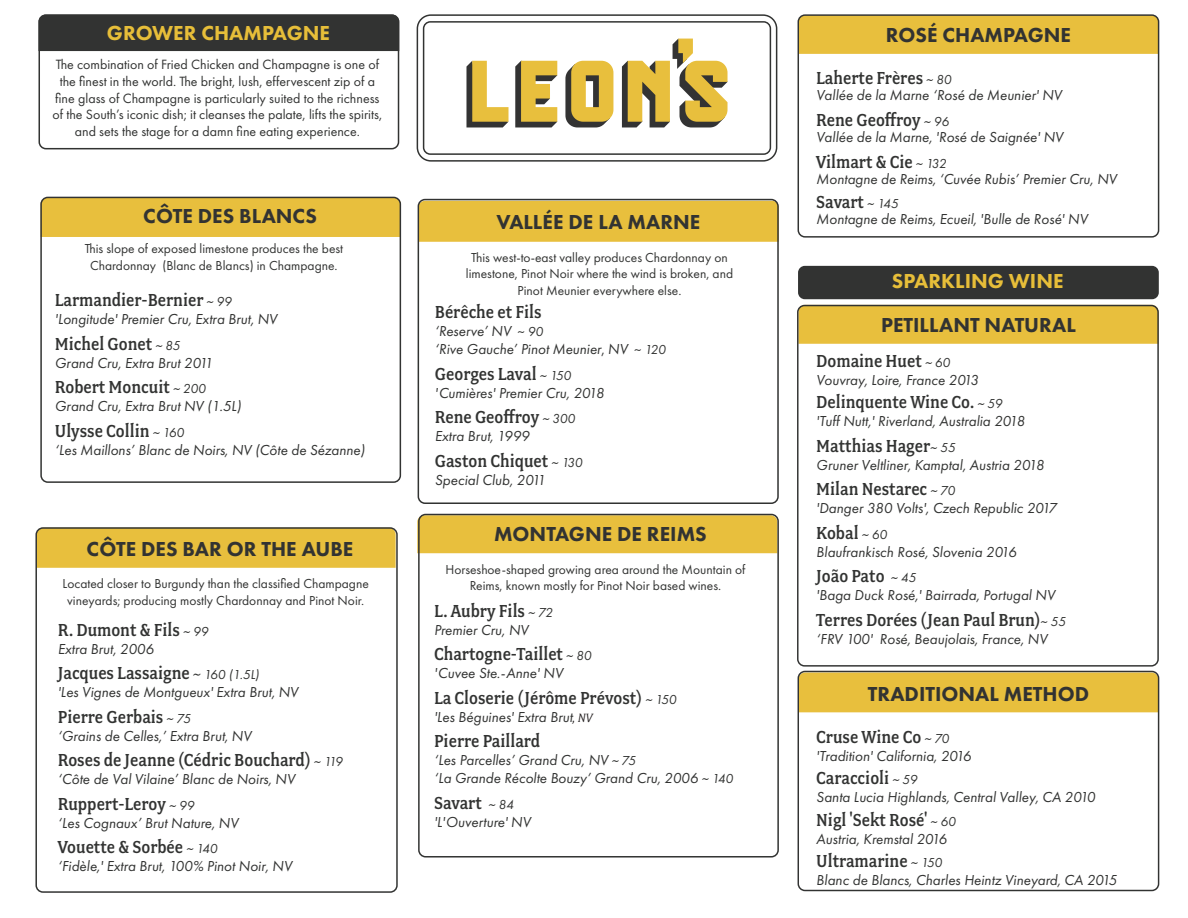
<style>
.page{position:relative;width:1188px;height:918px;background:#fff}
.page>*{position:absolute;margin:0;border:0;box-sizing:border-box;transform-origin:0 0}
.t1{font:800 21px "Futura PT";color:#323332}
.t2{font:800 21px "Futura PT";color:#e7be39}
.t3{font:500 19.5px "Fairplex Narrow OT";color:#323332}
.t4{font:italic 15px "Futura PT";color:#323332}
.t5{font:13.95px/16.8px "Futura PT";color:#323332;text-align:center}
.t6{font:13.5px/16.5px "Futura PT";color:#323332;text-align:center}
.s1{font-family:"Futura PT";font-weight:400;font-style:italic;font-size:13.5px}
.s2{font-family:"Futura PT";font-weight:400;font-style:italic;font-size:15px}
.s3{font-style:normal;font-size:13.5px}
.s4{font-size:13.5px}
.s5{font-style:normal}
.s6{font-family:"Fairplex Narrow OT";font-size:13.5px;color:#231f20}
</style>
<div class="page">
<div style="left:798px;top:15px;width:361px;height:39px;background:#e8bf3d"></div>
<div style="left:798px;top:14px;width:361px;height:224px;border:1px solid #323332;border-radius:7px"></div>
<svg style="left:565px;top:61px;width:48px;height:66px;background:#c1a754"></svg>
<svg style="left:515px;top:61px;width:42px;height:66px;background:#bba252"></svg>
<svg style="left:466px;top:61px;width:43px;height:66px"></svg>
<svg style="left:622px;top:39px;width:106px;height:88px"></svg>
<div style="left:417px;top:14px;width:360px;height:148px;border:2px solid #323332;border-radius:14px"></div>
<div style="left:423px;top:21px;width:348px;height:134px;border:2px solid #323332;border-radius:7px"></div>
<div style="left:418px;top:201px;width:360px;height:41px;background:#e8bf3d"></div>
<div style="left:418px;top:199px;width:361px;height:305px;border:2px solid #323332;border-radius:7px"></div>
<div style="left:417px;top:515px;width:360px;height:38px;background:#e8bf3d"></div>
<div style="left:418px;top:514px;width:361px;height:344px;border:2px solid #323332;border-radius:7px"></div>
<div style="left:798px;top:266px;width:361px;height:33px;background:#323332;border-radius:7px"></div>
<div style="left:39px;top:15px;width:360px;height:36px;background:#323332"></div>
<div style="left:39px;top:14px;width:360px;height:135px;border:2px solid #323332;border-radius:7px"></div>
<div style="left:798px;top:672px;width:360px;height:40px;background:#e8bf3d"></div>
<div style="left:798px;top:671px;width:361px;height:220px;border:1px solid #323332;border-radius:7px"></div>
<div style="left:798px;top:305px;width:360px;height:39px;background:#e8bf3d"></div>
<div style="left:797px;top:305px;width:362px;height:362px;border:1px solid #323332;border-radius:7px"></div>
<div style="left:38px;top:530px;width:357px;height:38px;background:#e8bf3d"></div>
<div style="left:35px;top:527px;width:363px;height:366px;border:2px solid #323332;border-radius:7px"></div>
<div style="left:41px;top:198px;width:360px;height:39px;background:#e8bf3d"></div>
<div style="left:40px;top:197px;width:361px;height:286px;border:2px solid #323332;border-radius:7px"></div>
<p class="t2" style="left:107px;top:19px;width:225px">GROWER CHAMPAGNE</p>
<p class="t5" style="left:53px;top:56px;width:331px">The combination of Fried Chicken and Champagne is one of the finest in the world. The bright, lush, effervescent zip of a fine glass of Champagne is particularly suited to the richness of the South’s iconic dish; it cleanses the palate, lifts the spirits, and sets the stage for a damn fine eating experience.</p>
<p class="t1" style="left:143px;top:203px;width:175px">CÔTE DES BLANCS</p>
<p class="t6" style="left:85px;top:240px;width:260px">This slope of exposed limestone produces the best<br>Chardonnay (Blanc de Blancs) in Champagne.</p>
<p class="t3" style="left:55px;top:289px;width:178px">Larmandier-Bernier <span class="s1">~ 99</span></p>
<p class="t4" style="left:55px;top:310px;width:224px">'Longitude' Premier Cru, Extra Brut, NV</p>
<p class="t3" style="left:55px;top:333px;width:127px">Michel Gonet <span class="s1">~ 85</span></p>
<p class="t4" style="left:55px;top:354px;width:160px">Grand Cru, Extra Brut 2011</p>
<p class="t3" style="left:55px;top:376px;width:153px">Robert Moncuit <span class="s1">~ 200</span></p>
<p class="t4" style="left:55px;top:397px;width:188px">Grand Cru, Extra Brut NV (1.5L)</p>
<p class="t3" style="left:55px;top:420px;width:131px">Ulysse Collin <span class="s1">~ 160</span></p>
<p class="t4" style="left:55px;top:441px;width:312px">‘Les Maillons’ Blanc de Noirs, NV (Côte de Sézanne)</p>
<p class="t1" style="left:87px;top:535px;width:268px">CÔTE DES BAR OR THE AUBE</p>
<p class="t6" style="left:63px;top:575px;width:308px">Located closer to Burgundy than the classified Champagne vineyards; producing mostly Chardonnay and Pinot Noir.</p>
<p class="t3" style="left:58px;top:619px;width:152px">R. Dumont &amp; Fils <span class="s1">~ 99</span></p>
<p class="t4" style="left:58px;top:640px;width:98px">Extra Brut, 2006</p>
<p class="t3" style="left:58px;top:662px;width:203px">Jacques Lassaigne <span class="s2">~</span> <span class="s1">160 (1.5L)</span></p>
<p class="t4" style="left:58px;top:684px;width:242px">'Les Vignes de Montgueux' Extra Brut, NV</p>
<p class="t3" style="left:58px;top:706px;width:134px">Pierre Gerbais <span class="s1">~ 75</span></p>
<p class="t4" style="left:58px;top:727px;width:195px">‘Grains de Celles,’ Extra Brut, NV</p>
<p class="t3" style="left:58px;top:749px;width:287px">Roses de Jeanne (Cédric Bouchard) <span class="s1">~ 119</span></p>
<p class="t4" style="left:58px;top:771px;width:239px">‘Côte de Val Vilaine’ Blanc de Noirs, NV</p>
<p class="t3" style="left:58px;top:793px;width:138px">Ruppert-Leroy <span class="s1">~ 99</span></p>
<p class="t4" style="left:58px;top:814px;width:182px">‘Les Cognaux’ Brut Nature, NV</p>
<p class="t3" style="left:58px;top:836px;width:161px">Vouette &amp; Sorbée <span class="s1">~ 140</span></p>
<p class="t4" style="left:58px;top:858px;width:236px">‘Fidèle,' Extra Brut, 100% Pinot Noir, NV</p>
<p class="t1" style="left:497px;top:209px;width:205px">VALLÉE DE LA MARNE</p>
<p class="t6" style="left:466px;top:249px;width:269px">This west-to-east valley produces Chardonnay on limestone, Pinot Noir where the wind is broken, and<br>Pinot Meunier everywhere else.</p>
<p class="t3" style="left:435px;top:301px;width:108px">Bérêche et Fils</p>
<p class="t4" style="left:435px;top:322px;width:110px">‘Reserve’ NV <span class="s3">~</span> <span class="s4">90</span></p>
<p class="t4" style="left:435px;top:340px;width:232px">‘Rive Gauche’ Pinot Meunier<span class="s5">,</span> NV <span class="s3">~</span> <span class="s4">120</span></p>
<p class="t3" style="left:435px;top:363px;width:138px">Georges Laval <span class="s1">~ 150</span></p>
<p class="t4" style="left:435px;top:384px;width:171px">'Cumières' Premier Cru, 2018</p>
<p class="t3" style="left:435px;top:406px;width:142px">Rene Geoffroy <span class="s1">~ 300</span></p>
<p class="t4" style="left:435px;top:427px;width:96px">Extra Brut, 1999</p>
<p class="t3" style="left:435px;top:450px;width:149px">Gaston Chiquet <span class="s1">~ 130</span></p>
<p class="t4" style="left:435px;top:471px;width:112px">Special Club, 2011</p>
<h1 class="t1" style="left:494px;top:520px;width:214px">MONTAGNE DE REIMS</h1>
<p class="t6" style="left:446px;top:561px;width:302px">Horseshoe-shaped growing area around the Mountain of<br>Reims, known mostly for Pinot Noir based wines.</p>
<p class="t3" style="left:434px;top:599px;width:120px">L. Aubry Fils <span class="s1">~ 72</span></p>
<p class="t4" style="left:434px;top:621px;width:96px">Premier Cru, NV</p>
<p class="t3" style="left:434px;top:643px;width:159px">Chartogne-Taillet <span class="s1">~ 80</span></p>
<p class="t4" style="left:434px;top:664px;width:130px">'Cuvee Ste.-Anne' NV</p>
<p class="t3" style="left:434px;top:686px;width:244px">La Closerie (Jérôme Prévost) <span class="s1">~ 150</span></p>
<p class="t4" style="left:434px;top:708px;width:160px">'Les Béguines' Extra Brut<span class="s6">, NV</span></p>
<p class="t3" style="left:434px;top:730px;width:108px">Pierre Paillard</p>
<p class="t4" style="left:434px;top:751px;width:203px">‘Les Parcelles’ Grand Cru, NV <span class="s4">~ 75</span></p>
<p class="t4" style="left:434px;top:769px;width:301px">‘La Grande Récolte Bouzy’ Grand Cru, 2006 <span class="s4">~ 140</span></p>
<p class="t3" style="left:434px;top:791px;width:81px">Savart <span class="s1">~ 84</span></p>
<p class="t4" style="left:434px;top:813px;width:98px">'L'Ouverture' NV</p>
<p class="t1" style="left:886px;top:22px;width:187px">ROSÉ CHAMPAGNE</p>
<p class="t3" style="left:816px;top:67px;width:137px">Laherte Frères <span class="s1">~ 80</span></p>
<p class="t4" style="left:816px;top:86px;width:247px">Vallée de la Marne ‘Rosé de Meunier' NV</p>
<p class="t3" style="left:816px;top:109px;width:134px">Rene Geoffroy <span class="s1">~ 96</span></p>
<p class="t4" style="left:816px;top:128px;width:249px">Vallée de la Marne, 'Rosé de Saignée' NV</p>
<p class="t3" style="left:816px;top:151px;width:132px">Vilmart &amp; Cie <span class="s1">~ 132</span></p>
<p class="t4" style="left:816px;top:170px;width:302px">Montagne de Reims, ‘Cuvée Rubis’ Premier Cru, NV</p>
<p class="t3" style="left:816px;top:190px;width:84px">Savart <span class="s1">~ 145</span></p>
<p class="t4" style="left:816px;top:210px;width:273px">Montagne de Reims, Ecueil, 'Bulle de Rosé' NV</p>
<p class="t2" style="left:892px;top:268px;width:173px">SPARKLING WINE</p>
<p class="t1" style="left:881px;top:312px;width:196px">PETILLANT NATURAL</p>
<p class="t3" style="left:816px;top:349px;width:135px">Domaine Huet <span class="s1">~ 60</span></p>
<p class="t4" style="left:816px;top:371px;width:164px">Vouvray, Loire, France 2013</p>
<p class="t3" style="left:816px;top:391px;width:188px">Delinquente Wine Co. <span class="s1">~ 59</span></p>
<p class="t4" style="left:816px;top:412px;width:210px">'Tuff Nutt,' Riverland, Australia 2018</p>
<p class="t3" style="left:816px;top:434px;width:141px">Matthias Hager<span class="s1">~ 55</span></p>
<p class="t4" style="left:816px;top:456px;width:229px">Gruner Veltliner, Kamptal, Austria 2018</p>
<p class="t3" style="left:816px;top:478px;width:140px">Milan Nestarec <span class="s1">~ 70</span></p>
<p class="t4" style="left:816px;top:499px;width:242px">'Danger 380 Volts', Czech Republic 2017</p>
<p class="t3" style="left:816px;top:521px;width:72px">Kobal <span class="s1">~ 60</span></p>
<p class="t4" style="left:816px;top:543px;width:202px">Blaufrankisch Rosé, Slovenia 2016</p>
<p class="t3" style="left:816px;top:565px;width:101px">João Pato <span class="s1">~ 45</span></p>
<p class="t4" style="left:816px;top:586px;width:240px">'Baga Duck Rosé,' Bairrada, Portugal NV</p>
<p class="t3" style="left:816px;top:608px;width:251px">Terres Dorées (Jean Paul Brun)<span class="s1">~ 55</span></p>
<p class="t4" style="left:816px;top:630px;width:233px">‘FRV 100' Rosé, Beaujolais, France, NV</p>
<p class="t1" style="left:868px;top:681px;width:223px">TRADITIONAL METHOD</p>
<p class="t3" style="left:816px;top:726px;width:134px">Cruse Wine Co <span class="s1">~ 70</span></p>
<p class="t4" style="left:816px;top:747px;width:157px">'Tradition' California, 2016</p>
<p class="t3" style="left:816px;top:767px;width:103px">Caraccioli <span class="s1">~ 59</span></p>
<p class="t4" style="left:816px;top:788px;width:281px">Santa Lucia Highlands, Central Valley, CA 2010</p>
<p class="t3" style="left:816px;top:808px;width:141px">Nigl 'Sekt Rosé' <span class="s1">~ 60</span></p>
<p class="t4" style="left:816px;top:830px;width:132px">Austria, Kremstal 2016</p>
<p class="t3" style="left:816px;top:850px;width:127px">Ultramarine <span class="s1">~ 150</span></p>
<p class="t4" style="left:816px;top:871px;width:302px">Blanc de Blancs, Charles Heintz Vineyard, CA 2015</p>
</div>
